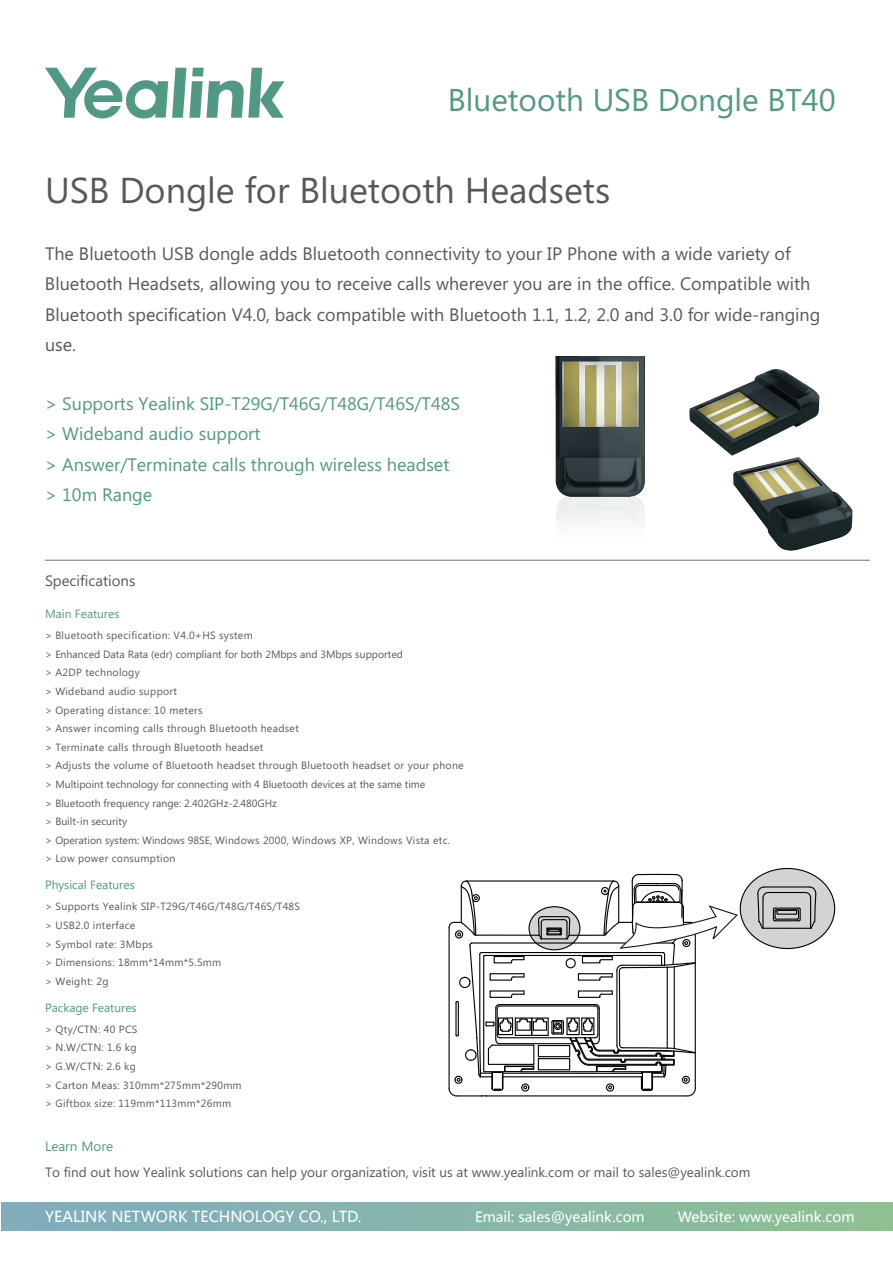
<style>
.page{position:relative;width:893px;height:1263px;background:#fff}
.page>*{position:absolute;margin:0;border:0;box-sizing:border-box;transform-origin:0 0}
.t1{font:36px "Microsoft Phags Pa";color:#57585a}
.t2{font:31.5px "Microsoft Phags Pa";color:#519984}
.t3{font:18px/30.6px "Microsoft Phags Pa";color:#57585a}
.t4{font:18px/30.6px "Microsoft Phags Pa";color:#509984}
.t5{font:15px "Microsoft Ya Hei";color:#fff}
.t6{font:15px "Microsoft Phags Pa";color:#57585a}
.t7{font:13.95px "Microsoft Ya Hei";color:#fff}
.t8{font:13.5px "Microsoft Phags Pa";color:#57585a}
.t9{font:13.5px "Microsoft Phags Pa";color:#509984}
.t10{font:12px "Microsoft Phags Pa";color:#509984}
.t11{font:10.5px/18.6px "Microsoft Phags Pa";letter-spacing:.025em;color:#57585a}
</style>
<div class="page">
<img style="left:689px;top:370px;width:131px;height:86px">
<img style="left:733px;top:457px;width:120px;height:93px">
<img style="left:556px;top:356px;width:88px;height:168px">
<svg style="left:45px;top:68px;width:239px;height:50px"></svg>
<div style="left:2px;top:1202px;width:891px;height:28px;background:linear-gradient(to right,#80acbf,#8fc093)"></div>
<div style="left:740px;top:868px;width:95px;height:80px;background:#d1d3d4;border-radius:50%"></div>
<svg style="left:757px;top:886px;width:60px;height:43px"></svg>
<svg style="left:448px;top:873px;width:290px;height:224px"></svg>
<hr style="left:45px;top:560px;width:825px;height:1px;background:#727276">
<h2 class="t2" style="left:448px;top:78px;width:389px">Bluetooth USB Dongle BT40</h2>
<h1 class="t1" style="left:45px;top:165px;width:567px">USB Dongle for Bluetooth Headsets</h1>
<p class="t3" style="left:45px;top:237px;width:777px">The Bluetooth USB dongle adds Bluetooth connectivity to your IP Phone with a wide variety of Bluetooth Headsets, allowing you to receive calls wherever you are in the office. Compatible with Bluetooth specification V4.0, back compatible with Bluetooth 1.1, 1.2, 2.0 and 3.0 for wide-ranging use.</p>
<h3 class="t4" style="left:45px;top:387px;width:416px">&gt; Supports Yealink SIP-T29G/T46G/T48G/T46S/T48S &gt; Wideband audio support<br>&gt; Answer/Terminate calls through wireless headset &gt; 10m Range</h3>
<h3 class="t6" style="left:45px;top:570px;width:92px">Specifications</h3>
<p class="t10" style="left:45px;top:605px;width:76px">Main Features</p>
<p class="t11" style="left:45px;top:626px;width:420px">&gt; Bluetooth specification: V4.0+HS system<br>&gt; Enhanced Data Rata (edr) compliant for both 2Mbps and 3Mbps supported<br>&gt; A2DP technology<br>&gt; Wideband audio support<br>&gt; Operating distance: 10 meters<br>&gt; Answer incoming calls through Bluetooth headset<br>&gt; Terminate calls through Bluetooth headset<br>&gt; Adjusts the volume of Bluetooth headset through Bluetooth headset or your phone &gt; Multipoint technology for connecting with 4 Bluetooth devices at the same time<br>&gt; Bluetooth frequency range: 2.402GHz-2.480GHz<br>&gt; Built-in security<br>&gt; Operation system: Windows 98SE, Windows 2000, Windows XP, Windows Vista etc.<br>&gt; Low power consumption</p>
<p class="t10" style="left:45px;top:877px;width:91px">Physical Features</p>
<p class="t11" style="left:45px;top:897px;width:257px">&gt; Supports Yealink SIP-T29G/T46G/T48G/T46S/T48S &gt; USB2.0 interface<br>&gt; Symbol rate: 3Mbps<br>&gt; Dimensions: 18mm*14mm*5.5mm<br>&gt; Weight: 2g</p>
<p class="t10" style="left:45px;top:999px;width:93px">Package Features</p>
<p class="t11" style="left:45px;top:1019px;width:198px">&gt; Qty/CTN: 40 PCS<br>&gt; N.W/CTN: 1.6 kg<br>&gt; G.W/CTN: 2.6 kg<br>&gt; Carton Meas: 310mm*275mm*290mm &gt; Giftbox size: 119mm*113mm*26mm</p>
<p class="t9" style="left:45px;top:1137px;width:70px">Learn More</p>
<p class="t8" style="left:45px;top:1162px;width:707px">To find out how Yealink solutions can help your organization, visit us at www.yealink.com or mail to sales@yealink.com</p>
<h3 class="t5" style="left:45px;top:1206px;width:318px">YEALINK NETWORK TECHNOLOGY CO., LTD.</h3>
<h3 class="t7" style="left:475px;top:1208px;width:171px">Email: sales@yealink.com</h3>
<h3 class="t7" style="left:678px;top:1208px;width:178px">Website: www.yealink.com</h3>
</div>
